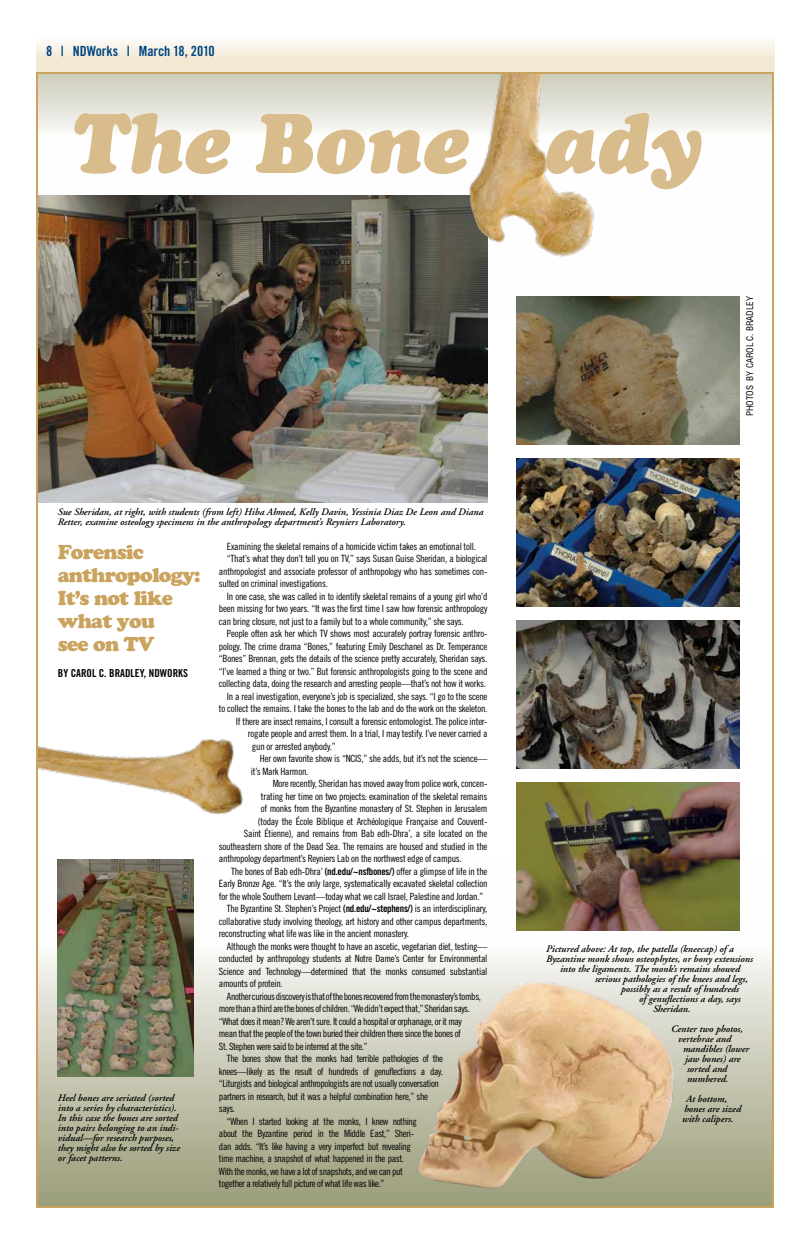
<style>
.page{position:relative;width:810px;height:1242px;background:#fff}
.page>*{position:absolute;margin:0;border:0;box-sizing:border-box;transform-origin:0 0}
.t1{font:italic 900 84px "Cooper";color:#d9bc8b}
.t2{font:20px/23px "Cooper Black Std";letter-spacing:-.04em;color:#caa35f}
.t3{font:14px "Trade Gothic Bold Cond Twenty";letter-spacing:-.01em;color:#00467f}
.t4{font:11px "Trade Gothic Bold Cond Twenty";color:#000}
.t5{font:10px "Trade Gothic Cond Eighteen";letter-spacing:-.025em;color:#000}
.t6{font:italic 600 10px/10px "Adobe Garamond";color:#000}
.t7{font:condensed 9px "Helvetica";color:#000}
.s1{font-family:"Trade Gothic Bold Cond Twenty"}
</style>
<div class="page">
<svg style="left:39px;top:75px;width:732px;height:246px"></svg>
<svg style="left:36px;top:860px;width:738px;height:348px"></svg>
<img style="left:517px;top:458px;width:223px;height:149px">
<div style="left:36px;top:36px;width:738px;height:36px;background:linear-gradient(to bottom,#fcfbf9,#f1e4cb)"></div>
<img style="left:39px;top:196px;width:448px;height:307px">
<img style="left:517px;top:296px;width:223px;height:149px">
<img style="left:517px;top:782px;width:223px;height:149px">
<img style="left:58px;top:860px;width:136px;height:216px">
<img style="left:319px;top:926px;width:373px;height:279px">
<img style="left:453px;top:75px;width:177px;height:191px">
<img style="left:517px;top:620px;width:223px;height:149px">
<img style="left:39px;top:739px;width:204px;height:76px">
<h3 class="t3" style="left:46px;top:42px;width:170px">8 | NDWorks | March 18, 2010</h3>
<h1 class="t1" style="left:70px;top:92px;width:632px">The Bone ady</h1>
<p class="t7" style="left:744px;top:416px;width:122px;rotate:-90deg">photos by carol C. bradley</p>
<p class="t6" style="left:58px;top:507px;width:427px">Sue Sheridan, at right, with students (from left) Hiba Ahmed, Kelly Davin, Yessinia Diaz De Leon and Diana<br>Retter, examine osteology specimens in the anthropology department’s Reyniers Laboratory.</p>
<p class="t5" style="left:227px;top:540px;width:250px">Examining the skeletal remains of a homicide victim takes an emotional toll.</p>
<p class="t5" style="left:227px;top:553px;width:262px">“That’s what they don’t tell you on TV,” says Susan Guise Sheridan, a biological</p>
<p class="t5" style="left:219px;top:565px;width:270px">anthropologist and associate professor of anthropology who has sometimes con-</p>
<p class="t5" style="left:219px;top:578px;width:110px">sulted on criminal investigations.</p>
<p class="t5" style="left:227px;top:590px;width:262px">In one case, she was called in to identify skeletal remains of a young girl who’d</p>
<p class="t5" style="left:219px;top:603px;width:270px">been missing for two years. “It was the first time I saw how forensic anthropology</p>
<p class="t5" style="left:219px;top:615px;width:246px">can bring closure, not just to a family but to a whole community,” she says.</p>
<p class="t5" style="left:227px;top:628px;width:262px">People often ask her which TV shows most accurately portray forensic anthro-</p>
<p class="t5" style="left:219px;top:640px;width:270px">pology. The crime drama “Bones,” featuring Emily Deschanel as Dr. Temperance</p>
<p class="t5" style="left:219px;top:653px;width:270px">“Bones” Brennan, gets the details of the science pretty accurately, Sheridan says.</p>
<p class="t5" style="left:219px;top:665px;width:270px">“I’ve learned a thing or two.” But forensic anthropologists going to the scene and</p>
<p class="t5" style="left:219px;top:678px;width:268px">collecting data, doing the research and arresting people—that’s not how it works.</p>
<p class="t5" style="left:227px;top:690px;width:262px">In a real investigation, everyone’s job is specialized, she says. “I go to the scene</p>
<p class="t5" style="left:219px;top:703px;width:270px">to collect the remains. I take the bones to the lab and do the work on the skeleton.</p>
<p class="t5" style="left:236px;top:715px;width:253px">If there are insect remains, I consult a forensic entomologist. The police inter-</p>
<p class="t5" style="left:248px;top:728px;width:241px">rogate people and arrest them. In a trial, I may testify. I’ve never carried a</p>
<p class="t5" style="left:252px;top:740px;width:85px">gun or arrested anybody.”</p>
<p class="t5" style="left:260px;top:753px;width:229px">Her own favorite show is “NCIS,” she adds, but it’s not the science—</p>
<p class="t5" style="left:251px;top:765px;width:59px">it’s Mark Harmon.</p>
<p class="t5" style="left:273px;top:778px;width:216px">More recently, Sheridan has moved away from police work, concen-</p>
<p class="t5" style="left:261px;top:790px;width:228px">trating her time on two projects: examination of the skeletal remains</p>
<p class="t5" style="left:261px;top:803px;width:228px">of monks from the Byzantine monastery of St. Stephen in Jerusalem</p>
<p class="t5" style="left:258px;top:815px;width:231px">(today the École Biblique et Archéologique Française and Couvent-</p>
<p class="t5" style="left:244px;top:828px;width:245px">Saint Étienne), and remains from Bab edh-Dhra’, a site located on the</p>
<p class="t5" style="left:219px;top:840px;width:270px">southeastern shore of the Dead Sea. The remains are housed and studied in the</p>
<p class="t5" style="left:219px;top:853px;width:244px">anthropology department’s Reyniers Lab on the northwest edge of campus.</p>
<p class="t5" style="left:231px;top:865px;width:258px">The bones of Bab edh-Dhra’ <span class="s1">(nd.edu/~nsfbones/)</span> offer a glimpse of life in the</p>
<p class="t5" style="left:219px;top:878px;width:270px">Early Bronze Age. “It’s the only large, systematically excavated skeletal collection</p>
<p class="t5" style="left:219px;top:890px;width:266px">for the whole Southern Levant—today what we call Israel, Palestine and Jordan.”</p>
<p class="t5" style="left:227px;top:903px;width:262px">The Byzantine St. Stephen’s Project <span class="s1">(nd.edu/~stephens/)</span> is an interdisciplinary,</p>
<p class="t5" style="left:219px;top:915px;width:270px">collaborative study involving theology, art history and other campus departments,</p>
<p class="t5" style="left:219px;top:928px;width:192px">reconstructing what life was like in the ancient monastery.</p>
<p class="t5" style="left:227px;top:940px;width:262px">Although the monks were thought to have an ascetic, vegetarian diet, testing—</p>
<p class="t5" style="left:219px;top:953px;width:270px">conducted by anthropology students at Notre Dame’s Center for Environmental</p>
<p class="t5" style="left:219px;top:965px;width:270px">Science and Technology—determined that the monks consumed substantial</p>
<p class="t5" style="left:219px;top:978px;width:65px">amounts of protein.</p>
<p class="t5" style="left:227px;top:990px;width:256px">Another curious discovery is that of the bones recovered from the monastery’s tombs,</p>
<p class="t5" style="left:219px;top:1003px;width:253px">more than a third are the bones of children. “We didn’t expect that,” Sheridan says.</p>
<p class="t5" style="left:219px;top:1015px;width:244px">“What does it mean? We aren’t sure. It could a hospital or orphanage, or it may</p>
<p class="t5" style="left:219px;top:1028px;width:244px">mean that the people of the town buried their children there since the bones of</p>
<p class="t5" style="left:219px;top:1040px;width:150px">St. Stephen were said to be interred at the site.”</p>
<p class="t5" style="left:227px;top:1053px;width:218px">The bones show that the monks had terrible pathologies of the</p>
<p class="t5" style="left:219px;top:1065px;width:225px">knees—likely as the result of hundreds of genuflections a day.</p>
<p class="t5" style="left:219px;top:1078px;width:221px">“Liturgists and biological anthropologists are not usually conversation</p>
<p class="t5" style="left:219px;top:1090px;width:210px">partners in research, but it was a helpful combination here,” she</p>
<p class="t5" style="left:219px;top:1103px;width:18px">says.</p>
<p class="t5" style="left:227px;top:1115px;width:192px">“When I started looking at the monks, I knew nothing</p>
<p class="t5" style="left:219px;top:1128px;width:197px">about the Byzantine period in the Middle East,” Sheri-</p>
<p class="t5" style="left:219px;top:1140px;width:194px">dan adds. “It’s like having a very imperfect but revealing</p>
<p class="t5" style="left:219px;top:1153px;width:186px">time machine, a snapshot of what happened in the past.</p>
<p class="t5" style="left:219px;top:1165px;width:186px">With the monks, we have a lot of snapshots, and we can put</p>
<p class="t5" style="left:219px;top:1178px;width:167px">together a relatively full picture of what life was like.”</p>
<h2 class="t2" style="left:58px;top:540px;width:144px">Forensic anthropology:<br>It’s not like what you<br>see on TV</h2>
<p class="t4" style="left:58px;top:667px;width:132px">BY CAROL C. BRADLEY, NDWOrks</p>
<p class="t6" style="left:58px;top:1093px;width:124px">Heel bones are seriated (sorted into a series by characteristics).<br>In this case the bones are sorted into pairs belonging to an indi&shy;vidual—for research purposes, they might also be sorted by size or facet patterns.</p>
<p class="t6" style="left:546px;top:944px;width:189px">Pictured above: At top, the patella (kneecap) of a</p>
<p class="t6" style="left:546px;top:954px;width:209px">Byzantine monk shows osteophytes, or bony extensions</p>
<p class="t6" style="left:560px;top:964px;width:182px">into the ligaments. The monk’s remains showed</p>
<p class="t6" style="left:595px;top:974px;width:155px">serious pathologies of the knees and legs,</p>
<p class="t6" style="left:621px;top:984px;width:119px">possibly as a result of hundreds</p>
<p class="t6" style="left:639px;top:994px;width:103px">of genuflections a day, says</p>
<p class="t6" style="left:653px;top:1004px;width:39px">Sheridan.</p>
<p class="t6" style="left:671px;top:1024px;width:74px">Center two photos,</p>
<p class="t6" style="left:678px;top:1034px;width:55px">vertebrae and</p>
<p class="t6" style="left:683px;top:1044px;width:68px">mandibles (lower</p>
<p class="t6" style="left:685px;top:1054px;width:57px">jaw bones) are</p>
<p class="t6" style="left:687px;top:1064px;width:42px">sorted and</p>
<p class="t6" style="left:687px;top:1074px;width:43px">numbered.</p>
<p class="t6" style="left:682px;top:1094px;width:61px;text-indent:4px">At bottom, bones are sized with calipers.</p>
</div>
